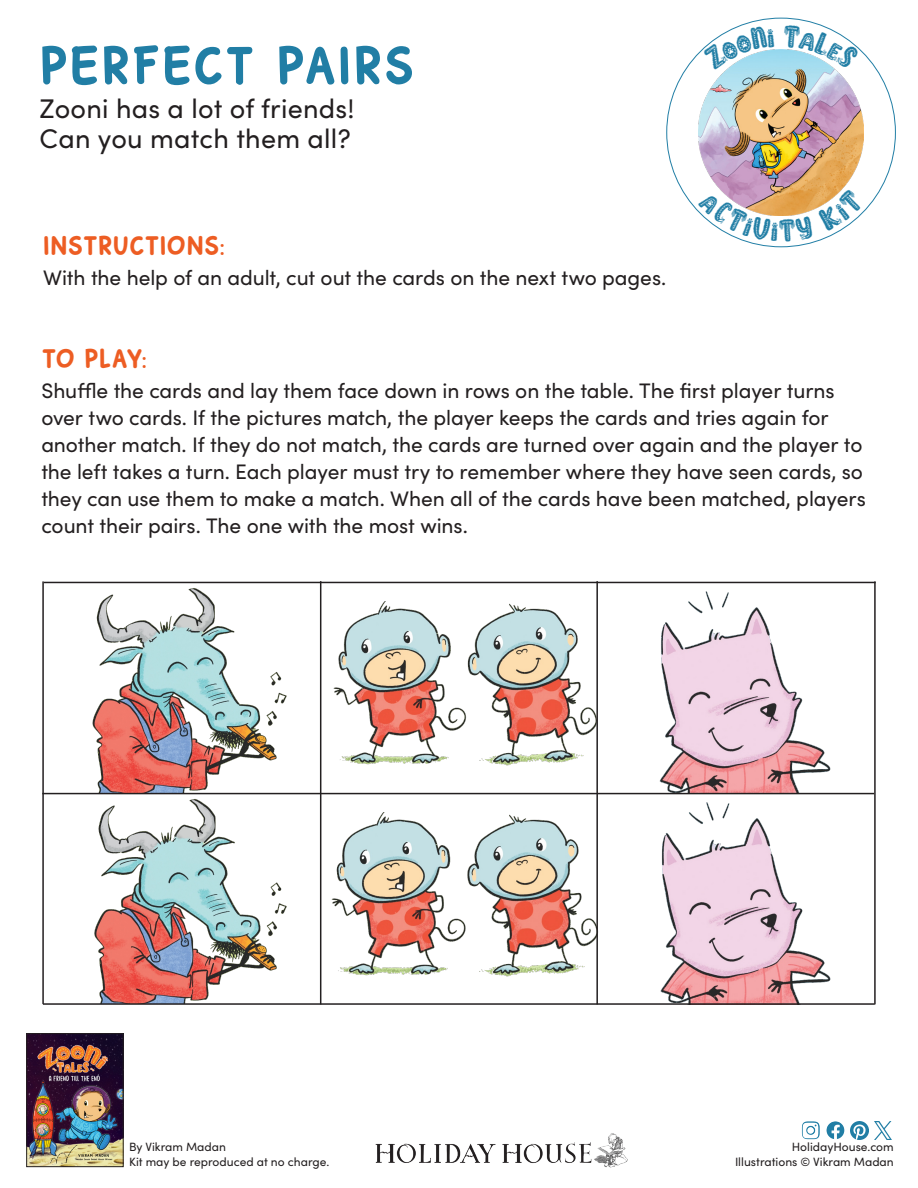
<style>
.page{position:relative;width:918px;height:1188px;background:#fff}
.page>*{position:absolute;margin:0;border:0;box-sizing:border-box;transform-origin:0 0}
.t1{font:900 54px "Sunbird";letter-spacing:.015em;color:#217ea5}
.t2{font:27px/29.1px "Sofia Pro";letter-spacing:.01em;color:#231f20}
.t3{font:900 27px "Sunbird";color:#ed5d23}
.t4{font:21px/27px "Sofia Pro";letter-spacing:-.005em;color:#231f20}
.t5{font:12px/14.4px "Sofia Pro";color:#231f20;text-align:right}
</style>
<div class="page">
<img style="left:698px;top:50px;width:165px;height:138px">
<img style="left:827px;top:1121px;width:17px;height:18px">
<img style="left:851px;top:1121px;width:18px;height:18px">
<img style="left:874px;top:1121px;width:18px;height:18px">
<img style="left:802px;top:1121px;width:18px;height:18px">
<img style="left:375px;top:1133px;width:253px;height:35px">
<img style="left:71px;top:583px;width:223px;height:420px">
<img style="left:321px;top:812px;width:275px;height:176px">
<img style="left:632px;top:583px;width:208px;height:420px">
<img style="left:321px;top:602px;width:275px;height:174px">
<hr style="left:874px;top:581px;width:2px;height:423px;background:#231f20">
<hr style="left:43px;top:1003px;width:832px;height:2px;background:#231f20">
<hr style="left:42px;top:793px;width:832px;height:1px;background:#231f20">
<hr style="left:320px;top:581px;width:1px;height:423px;background:#231f20">
<hr style="left:42px;top:581px;width:2px;height:423px;background:#231f20">
<hr style="left:596px;top:581px;width:2px;height:423px;background:#231f20">
<hr style="left:44px;top:582px;width:832px;height:1px;background:#231f20">
<img style="left:28px;top:1035px;width:94px;height:130px">
<div style="left:26px;top:1033px;width:98px;height:134px;border:1px solid #231f20"></div>
<svg style="left:702px;top:26px;width:73px;height:44px"></svg>
<svg style="left:783px;top:24px;width:77px;height:46px"></svg>
<svg style="left:698px;top:188px;width:166px;height:54px"></svg>
<p class="t1" style="left:40px;top:33px;width:377px">PERFECT PAIRS</p>
<p class="t2" style="left:40px;top:93px;width:317px">Zooni has a lot of friends!<br>Can you match them all?</p>
<p class="t3" style="left:43px;top:229px;width:184px">INSTRUCTIONS:</p>
<p class="t4" style="left:43px;top:263px;width:625px">With the help of an adult, cut out the cards on the next two pages.</p>
<p class="t3" style="left:41px;top:342px;width:107px">TO PLAY:</p>
<p class="t4" style="left:41px;top:376px;width:826px">Shuffle the cards and lay them face down in rows on the table. The first player turns over two cards. If the pictures match, the player keeps the cards and tries again for another match. If they do not match, the cards are turned over again and the player to the left takes a turn. Each player must try to remember where they have seen cards, so they can use them to make a match. When all of the cards have been matched, players count their pairs. The one with the most wins.</p>
<p class="t5" style="left:129px;top:1139px;width:202px;text-align:left">By Vikram Madan<br>Kit may be reproduced at no charge.</p>
<p class="t5" style="left:735px;top:1139px;width:160px">HolidayHouse.com<br>Illustrations © Vikram Madan</p>
</div>
